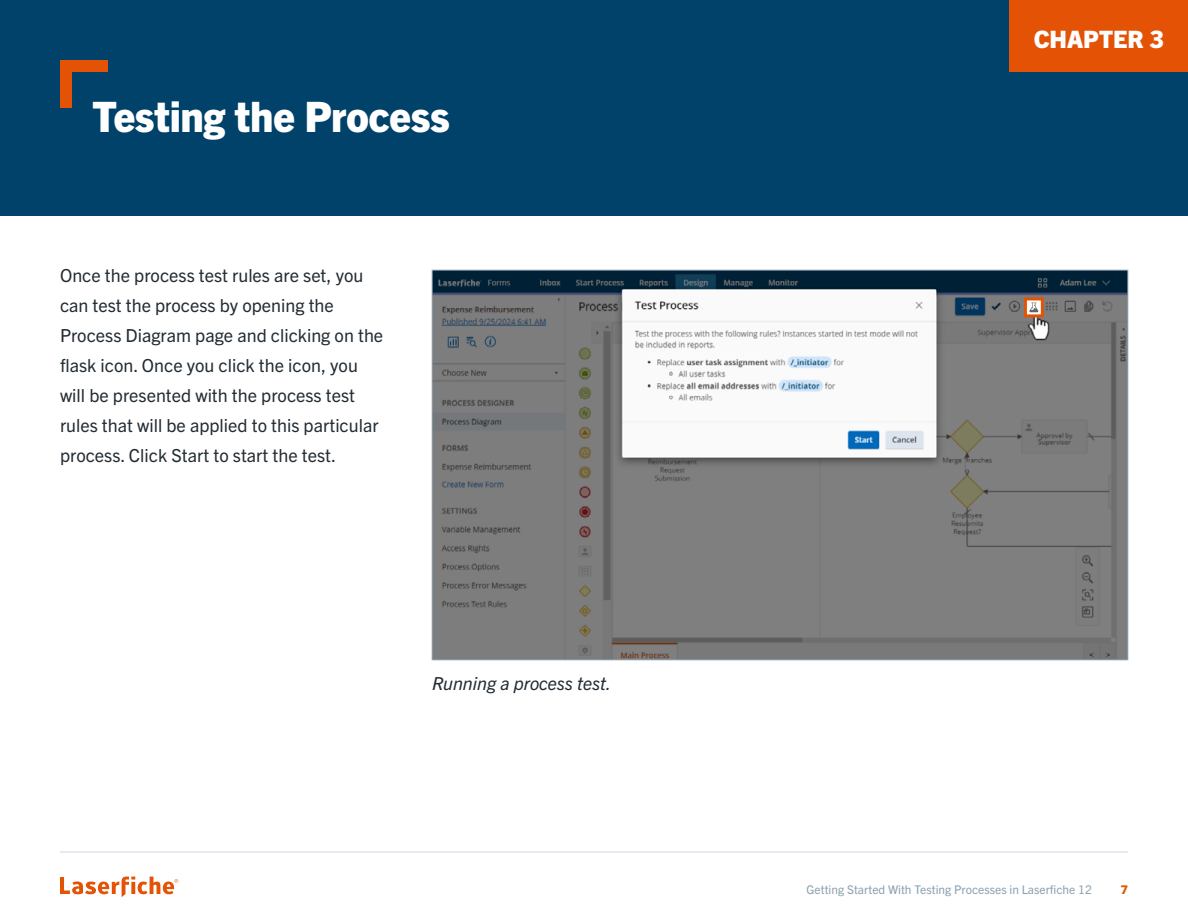
<style>
.page{position:relative;width:1188px;height:918px;background:#fff}
.page>*{position:absolute;margin:0;border:0;box-sizing:border-box;transform-origin:0 0}
.t1{font:800 42px "Trade Gothic Next LT Pro";letter-spacing:-.01em;color:#fff}
.t2{font:800 24px "Trade Gothic Next LT Pro";color:#fff}
.t3{font:18px/30px "Trade Gothic Next LT Pro";color:#222c33}
.t4{font:italic 18px "Trade Gothic Next LT Pro";color:#222c33}
.t5{font:12px "Trade Gothic Next LT Pro";color:#8ba1b0}
.t6{font:800 12px "Trade Gothic Next LT Pro";color:#e35205}
</style>
<div class="page">
<svg style="left:60px;top:877px;width:118px;height:20px"></svg>
<hr style="left:60px;top:851px;width:1068px;height:2px;background:#dde5ed">
<div style="left:0;top:0;width:1188px;height:216px;background:#01426a"></div>
<div style="left:1010px;top:0;width:178px;height:72px;background:#e35205"></div>
<svg style="left:60px;top:60px;width:48px;height:48px"></svg>
<img style="left:434px;top:272px;width:692px;height:386px">
<svg style="left:1024px;top:297px;width:20px;height:20px"></svg>
<svg style="left:1029px;top:303px;width:9px;height:9px"></svg>
<h1 class="t1" style="left:92px;top:87px;width:359px">Testing the Process</h1>
<p class="t3" style="left:60px;top:259px;width:325px">Once the process test rules are set, you can test the process by opening the Process Diagram page and clicking on the flask icon. Once you click the icon, you will be presented with the process test rules that will be applied to this particular process. Click Start to start the test.</p>
<p class="t4" style="left:432px;top:671px;width:181px">Running a process test.</p>
<h2 class="t2" style="left:1034px;top:23px;width:132px">CHAPTER 3</h2>
<p class="t5" style="left:807px;top:881px;width:287px">Getting Started With Testing Processes in Laserfiche 12</p>
<p class="t6" style="left:1121px;top:881px;width:9px">7</p>
</div>
